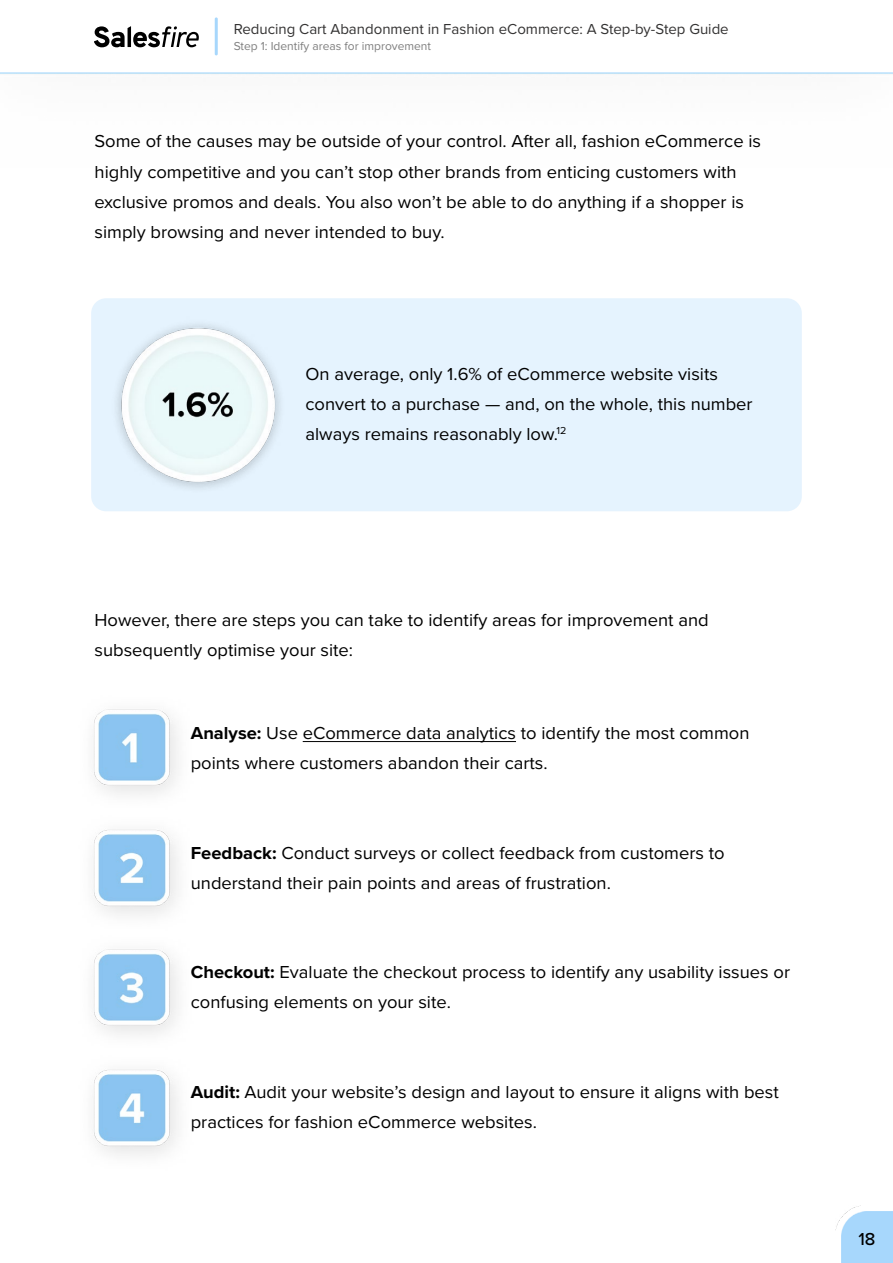
<style>
.page{position:relative;width:893px;height:1263px;background:#fff}
.page>*{position:absolute;margin:0;border:0;box-sizing:border-box;transform-origin:0 0}
.t1{font:18px/30px "Proxima Nova";color:#000}
.t2{font:500 18px "Proxima Nova";color:#000}
.t3{font:15px "Proxima Nova";color:#333232}
.t4{font:12px "Proxima Nova";color:#7f7f7f}
.s1{font-weight:700}
</style>
<div class="page">
<img style="left:0;top:18px;width:893px;height:56px">
<div style="left:215px;top:17px;width:3px;height:38px;border:2px solid #a7d7fc"></div>
<img style="left:836px;top:1206px;width:57px;height:57px">
<div style="left:91px;top:298px;width:711px;height:213px;background:#e5f3fe;border-radius:15px"></div>
<img style="left:116px;top:324px;width:164px;height:164px">
<hr style="left:303px;top:741px;width:213px;height:1px;background:#000">
<img style="left:93px;top:709px;width:85px;height:86px">
<img style="left:93px;top:829px;width:85px;height:87px">
<img style="left:93px;top:949px;width:85px;height:86px">
<img style="left:93px;top:1069px;width:85px;height:87px">
<svg style="left:95px;top:26px;width:104px;height:21px"></svg>
<p class="t3" style="left:234px;top:18px;width:497px">Reducing Cart Abandonment in Fashion eCommerce: A Step-by-Step Guide</p>
<p class="t4" style="left:234px;top:37px;width:199px">Step 1: Identify areas for improvement</p>
<p class="t1" style="left:95px;top:126px;width:668px">Some of the causes may be outside of your control. After all, fashion eCommerce is highly competitive and you can’t stop other brands from enticing customers with exclusive promos and deals. You also won’t be able to do anything if a shopper is simply browsing and never intended to buy.</p>
<p class="t1" style="left:305px;top:358px;width:449px">On average, only 1.6% of eCommerce website visits convert to a purchase — and, on the whole, this number always remains reasonably low.<sup>12</sup></p>
<p class="t1" style="left:95px;top:604px;width:616px">However, there are steps you can take to identify areas for improvement and subsequently optimise your site:</p>
<p class="t1" style="left:191px;top:717px;width:560px"><span class="s1">Analyse:</span> Use eCommerce data analytics to identify the most common points where customers abandon their carts.</p>
<p class="t1" style="left:191px;top:837px;width:535px"><span class="s1">Feedback:</span> Conduct surveys or collect feedback from customers to understand their pain points and areas of frustration.</p>
<p class="t1" style="left:191px;top:956px;width:601px"><span class="s1">Checkout:</span> Evaluate the checkout process to identify any usability issues or confusing elements on your site.</p>
<p class="t1" style="left:191px;top:1076px;width:590px"><span class="s1">Audit:</span> Audit your website’s design and layout to ensure it aligns with best practices for fashion eCommerce websites.</p>
<p class="t2" style="left:858px;top:1226px;width:19px">18</p>
</div>
